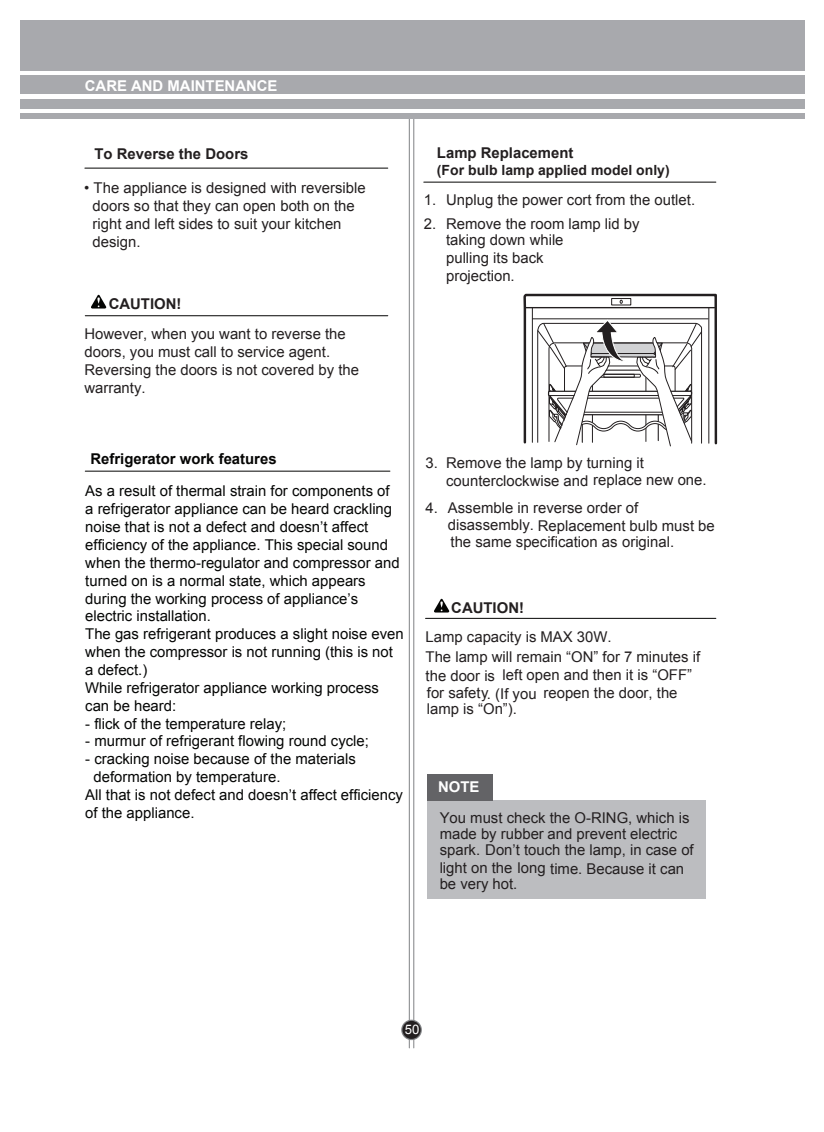
<style>
.page{position:relative;width:824px;height:1132px;background:#fff}
.page>*{position:absolute;margin:0;border:0;box-sizing:border-box;transform-origin:0 0}
.t1{font:14.88px/17.8px "Arial";color:#231f20}
.t2{font:14.88px/17.8px "Arial";color:#050605}
.t3{font:700 14.88px "Arial";color:#231f20}
.t4{font:700 14.88px "Arial";color:#050504}
.t5{font:700 14.88px "Arial";color:#fff}
.t6{font:700 14px "Arial";color:#231f20}
.t7{font:13.12px "Arial";color:#fff}
</style>
<div class="page">
<svg style="left:401px;top:1019px;width:21px;height:20px"></svg>
<hr style="left:409px;top:115px;width:1px;height:932px;background:#808285">
<hr style="left:413px;top:115px;width:1px;height:932px;background:#808285">
<div style="left:20px;top:75px;width:784px;height:19px;background:#a8a9ad"></div>
<div style="left:20px;top:99px;width:784px;height:9px;background:#a8a9ad"></div>
<div style="left:20px;top:20px;width:784px;height:50px;background:#a8a9ad"></div>
<div style="left:20px;top:113px;width:784px;height:6px;background:#a8a9ad"></div>
<div style="left:402px;top:1020px;width:18px;height:18px;background:#231f20;border-radius:50%"></div>
<hr style="left:85px;top:168px;width:303px;height:1px;background:#050504">
<hr style="left:424px;top:182px;width:291px;height:1px;background:#050504">
<hr style="left:85px;top:315px;width:303px;height:1px;background:#050504">
<hr style="left:85px;top:470px;width:305px;height:1px;background:#050504">
<svg style="left:523px;top:293px;width:195px;height:154px"></svg>
<hr style="left:425px;top:618px;width:290px;height:1px;background:#050504">
<div style="left:426px;top:800px;width:279px;height:98px;background:#bcbdc0"></div>
<div style="left:426px;top:774px;width:66px;height:26px;background:#636366"></div>
<img style="left:92px;top:295px;width:15px;height:14px">
<img style="left:434px;top:598px;width:16px;height:14px">
<p class="t5" style="left:85px;top:76px;width:194px">CARE AND MAINTENANCE</p>
<p class="t3" style="left:94px;top:144px;width:155px">To Reverse the Doors</p>
<p class="t3" style="left:437px;top:143px;width:138px">Lamp Replacement</p>
<p class="t6" style="left:437px;top:161px;width:234px">(For bulb lamp applied model only)</p>
<p class="t1" style="left:93px;top:179px;width:275px;text-indent:-8px">• The appliance is designed with reversible doors so that they can open both on the right and left sides to suit your kitchen design.</p>
<p class="t1" style="left:424px;top:191px;width:273px">1. Unplug the power cort from the outlet.</p>
<p class="t1" style="left:446px;top:215px;width:195px;line-height:17.3px;text-indent:-22px">2. Remove the room lamp lid by taking down while<br>pulling its back<br>projection.</p>
<p class="t3" style="left:109px;top:294px;width:74px">CAUTION!</p>
<p class="t1" style="left:84px;top:325px;width:276px">However, when you want to reverse the doors, you must call to service agent.<br>Reversing the doors is not covered by the warranty.</p>
<p class="t4" style="left:90px;top:448px;width:187px">Refrigerator work features</p>
<p class="t2" style="left:85px;top:482px;width:320px">As a result of thermal strain for components of<br>a refrigerator appliance can be heard crackling noise that is not a defect and doesn’t affect efficiency of the appliance. This special sound when the thermo-regulator and compressor and turned on is a normal state, which appears during the working process of appliance’s electric installation.<br>The gas refrigerant produces a slight noise even when the compressor is not running (this is not a defect.)<br>While refrigerator appliance working process can be heard:</p>
<p class="t2" style="left:85px;top:714px;width:202px">- flick of the temperature relay;</p>
<p class="t2" style="left:85px;top:732px;width:285px">- murmur of refrigerant flowing round cycle;</p>
<p class="t2" style="left:85px;top:750px;width:272px">- cracking noise because of the materials</p>
<p class="t2" style="left:93px;top:767px;width:188px">deformation by temperature.</p>
<p class="t2" style="left:85px;top:785px;width:319px">All that is not defect and doesn’t affect efficiency</p>
<p class="t2" style="left:85px;top:803px;width:111px">of the appliance.</p>
<p class="t1" style="left:446px;top:453px;width:262px;text-indent:-21px">3. Remove the lamp by turning it counterclockwise and replace new one.</p>
<p class="t1" style="left:448px;top:498px;width:268px;text-indent:-22px">4. Assemble in reverse order of disassembly. Replacement bulb must be</p>
<p class="t1" style="left:450px;top:533px;width:225px">the same specification as original.</p>
<p class="t3" style="left:451px;top:597px;width:74px">CAUTION!</p>
<p class="t1" style="left:425px;top:628px;width:276px;line-height:18.4px">Lamp capacity is MAX 30W.<br>The lamp will remain “ON” for 7 minutes if the door is left open and then it is “OFF” for safety</p>
<p class="t1" style="left:543px;top:683px;width:135px">reopen the door, the</p>
<p class="t1" style="left:487px;top:685px;width:51px">. (If you</p>
<p class="t1" style="left:427px;top:699px;width:92px">lamp is “On”).</p>
<p class="t5" style="left:438px;top:776px;width:43px">NOTE</p>
<p class="t1" style="left:439px;top:809px;width:255px;line-height:15.9px">You must check the O-RING, which is made by rubber and prevent electric spark. Don’t touch the lamp, in case of</p>
<p class="t1" style="left:439px;top:859px;width:246px">light on the long time. Because it can</p>
<p class="t1" style="left:439px;top:874px;width:79px">be very hot.</p>
<p class="t7" style="left:405px;top:1020px;width:16px">50</p>
</div>
